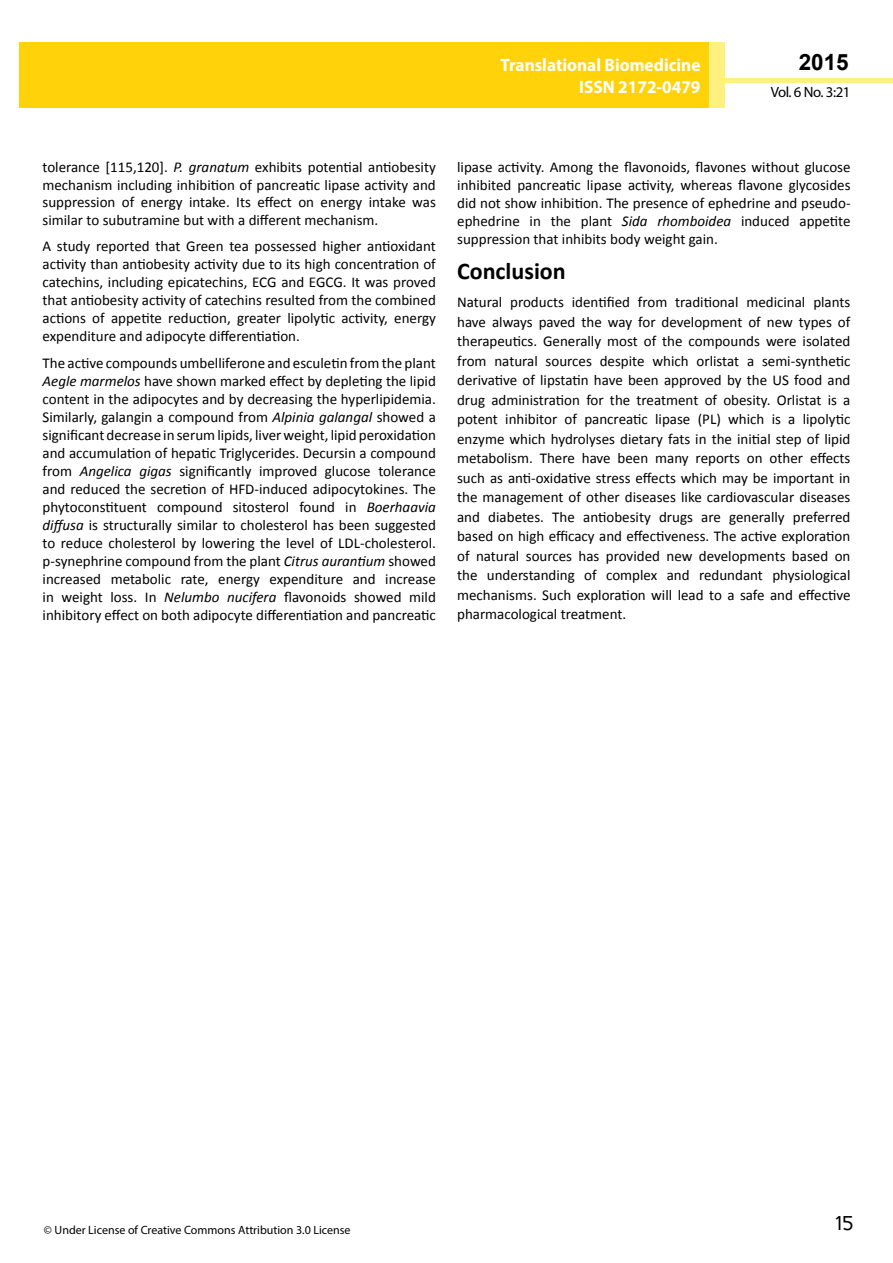
<style>
.page{position:relative;width:893px;height:1263px;background:#fff}
.page>*{position:absolute;margin:0;border:0;box-sizing:border-box;transform-origin:0 0}
.t1{font:25.5px "Tunga";color:#000}
.t2{font:700 24px "Calibri";color:#000}
.t3{font:700 22.5px "Arial";color:#000}
.t4{font:700 18px/21.6px "Myriad Pro";color:#fff;text-align:right;scale:.96 1}
.t5{font:15px/18px "Calibri";color:#000;text-align:justify}
.t6{font:14.85px "Myriad Pro";letter-spacing:-.03em;color:#000}
.t7{font:12px "Myriad Pro";color:#000}
.s1{font-style:italic}
</style>
<div class="page">
<hr style="left:725px;top:78px;width:168px;height:4px;background:#fff180">
<div style="left:19px;top:42px;width:690px;height:66px;background:#ffd20a"></div>
<div style="left:709px;top:42px;width:16px;height:66px;background:#fff180"></div>
<p class="t4" style="left:517px;top:53px;width:198px">ARCHIVOS DE MEDICINA<br>ISSN 1698-9465</p>
<h3 class="t3" style="left:799px;top:47px;width:52px">2015</h3>
<p class="t4" style="left:501px;top:54px;width:210px">Translational Biomedicine<br>ISSN 2172-0479</p>
<p class="t6" style="left:771px;top:83px;width:81px">Vol. 6 No. 3:21</p>
<p class="t5" style="left:43px;top:159px;width:395px;line-height:17.5px">tolerance [115,120]. <span class="s1">P. granatum</span> exhibits potential antiobesity mechanism including inhibition of pancreatic lipase activity and suppression of energy intake. Its effect on energy intake was similar to subutramine but with a different mechanism.</p>
<p class="t5" style="left:43px;top:237px;width:395px">A study reported that Green tea possessed higher antioxidant activity than antiobesity activity due to its high concentration of catechins, including epicatechins, ECG and EGCG. It was proved that antiobesity activity of catechins resulted from the combined actions of appetite reduction, greater lipolytic activity, energy expenditure and adipocyte differentiation.</p>
<p class="t5" style="left:43px;top:354px;width:395px">The active compounds umbelliferone and esculetin from the plant <span class="s1">Aegle marmelos</span> have shown marked effect by depleting the lipid content in the adipocytes and by decreasing the hyperlipidemia.<br>Similarly, galangin a compound from <span class="s1">Alpinia galangal</span> showed a significant decrease in serumlipids, liverweight, lipid peroxidation and accumulation of hepatic Triglycerides. Decursin a compound from <span class="s1">Angelica gigas</span> significantly improved glucose tolerance and reduced the secretion of HFD-induced adipocytokines. The phytoconstituent compound sitosterol found in <span class="s1">Boerhaavia diffusa</span> is structurally similar to cholesterol has been suggested to reduce cholesterol by lowering the level of LDL-cholesterol. p-synephrine compound from the plant <span class="s1">Citrus aurantium</span> showed increased metabolic rate, energy expenditure and increase in weight loss. In <span class="s1">Nelumbo nucifera</span> flavonoids showed mild inhibitory effect on both adipocyte differentiation and pancreatic</p>
<p class="t5" style="left:457px;top:158px;width:395px">lipase activity. Among the flavonoids, flavones without glucose inhibited pancreatic lipase activity, whereas flavone glycosides did not show inhibition. The presence of ephedrine and pseudo&shy;ephedrine in the plant <span class="s1">Sida rhomboidea</span> induced appetite suppression that inhibits body weight gain.</p>
<h2 class="t2" style="left:457px;top:256px;width:110px">Conclusion</h2>
<p class="t5" style="left:457px;top:293px;width:395px;line-height:19.5px">Natural products identified from traditional medicinal plants have always paved the way for development of new types of therapeutics. Generally most of the compounds were isolated from natural sources despite which orlistat a semi-synthetic derivative of lipstatin have been approved by the US food and drug administration for the treatment of obesity. Orlistat is a potent inhibitor of pancreatic lipase (PL) which is a lipolytic enzyme which hydrolyses dietary fats in the initial step of lipid metabolism. There have been many reports on other effects such as anti-oxidative stress effects which may be important in the management of other diseases like cardiovascular diseases and diabetes. The antiobesity drugs are generally preferred based on high efficacy and effectiveness. The active exploration of natural sources has provided new developments based on the understanding of complex and redundant physiological mechanisms. Such exploration will lead to a safe and effective pharmacological treatment.</p>
<p class="t7" style="left:44px;top:1223px;width:308px">© Under License of Creative Commons Attribution 3.0 License</p>
<h1 class="t1" style="left:835px;top:1206px;width:20px">15</h1>
</div>
